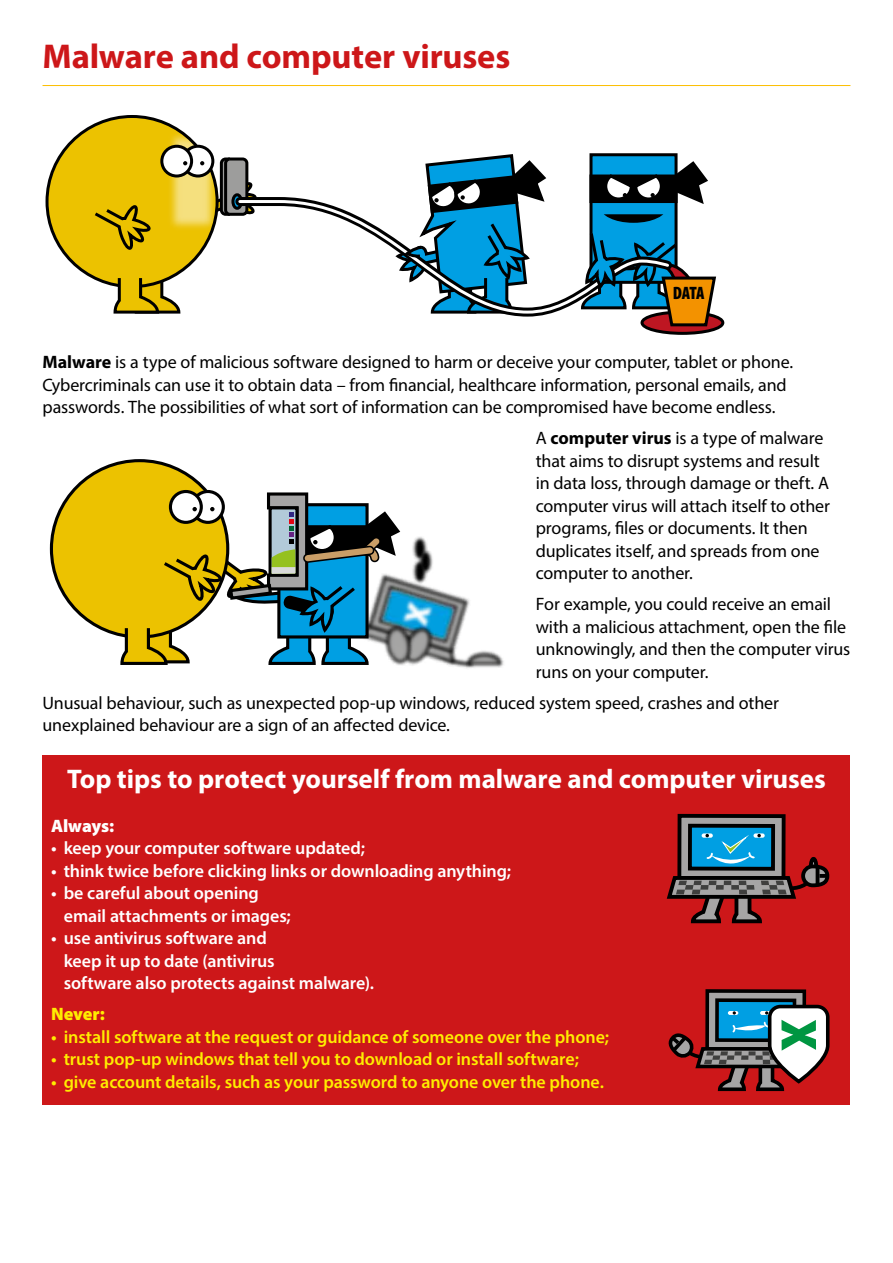
<style>
.page{position:relative;width:893px;height:1263px;background:#fff}
.page>*{position:absolute;margin:0;border:0;box-sizing:border-box;transform-origin:0 0}
.Section_heading{font:700 34.5px "Myriad Pro";letter-spacing:-.005em;color:#cd1719}
.Subheading{font:700 27px "Myriad Pro";letter-spacing:-.005em;color:#fff}
.t1{font:18px/22.5px "Myriad Pro";letter-spacing:-.01em;color:#000}
.t2{font:600 18px/22.5px "Myriad Pro";letter-spacing:-.005em;color:#fff}
.t3{font:600 18px "Myriad Pro";letter-spacing:-.005em;color:#ffed00}
.t4{font:900 18px "Myriad Pro";letter-spacing:-.005em;color:#fff}
.t5{font:900 18px "Myriad Pro";letter-spacing:-.005em;color:#ffed00}
.t6{font:900 condensed 18px "Myriad Pro";color:#000}
.s1{font-weight:700}
</style>
<div class="page">
<hr style="left:43px;top:85px;width:807px;height:1px;background:#fcbf00">
<div style="left:43px;top:755px;width:807px;height:52px;background:#cd1719"></div>
<div style="left:43px;top:805px;width:807px;height:44px;background:#cd1719"></div>
<div style="left:43px;top:828px;width:807px;height:43px;background:#cd1719"></div>
<div style="left:43px;top:850px;width:807px;height:44px;background:#cd1719"></div>
<div style="left:43px;top:873px;width:807px;height:66px;background:#cd1719"></div>
<div style="left:43px;top:918px;width:807px;height:88px;background:#cd1719"></div>
<div style="left:43px;top:994px;width:807px;height:43px;background:#cd1719"></div>
<div style="left:43px;top:1016px;width:807px;height:44px;background:#cd1719"></div>
<div style="left:43px;top:1039px;width:807px;height:43px;background:#cd1719"></div>
<div style="left:43px;top:1061px;width:807px;height:44px;background:#cd1719"></div>
<div style="left:47px;top:116px;width:170px;height:171px;background:#ecc200;border-radius:50%"></div>
<img style="left:121px;top:118px;width:95px;height:157px">
<svg style="left:183px;top:146px;width:30px;height:30px"></svg>
<div style="left:182px;top:145px;width:32px;height:32px;border:3px solid #000;border-radius:50%"></div>
<div style="left:162px;top:146px;width:30px;height:30px;background:#fff;border-radius:50%"></div>
<div style="left:160px;top:145px;width:33px;height:32px;border:3px solid #000;border-radius:50%"></div>
<svg style="left:183px;top:161px;width:4px;height:4px"></svg>
<svg style="left:642px;top:312px;width:81px;height:21px"></svg>
<div style="left:640px;top:311px;width:84px;height:24px;border:3px solid #000;border-radius:50%"></div>
<div style="left:591px;top:155px;width:85px;height:127px;background:#009fe3"></div>
<div style="left:589px;top:153px;width:88px;height:131px;border:3px solid #000"></div>
<svg style="left:95px;top:202px;width:58px;height:47px"></svg>
<svg style="left:200px;top:156px;width:53px;height:63px;background:#999274"></svg>
<svg style="left:112px;top:275px;width:69px;height:39px"></svg>
<div style="left:591px;top:176px;width:85px;height:26px;background:#000"></div>
<div style="left:589px;top:174px;width:88px;height:29px;border:3px solid #000"></div>
<svg style="left:603px;top:159px;width:105px;height:48px"></svg>
<svg style="left:231px;top:193px;width:445px;height:124px"></svg>
<svg style="left:237px;top:199px;width:433px;height:116px"></svg>
<svg style="left:395px;top:154px;width:154px;height:161px"></svg>
<svg style="left:604px;top:214px;width:59px;height:9px"></svg>
<svg style="left:579px;top:230px;width:139px;height:98px"></svg>
<img style="left:403px;top:637px;width:8px;height:28px">
<img style="left:403px;top:615px;width:8px;height:12px">
<img style="left:403px;top:536px;width:59px;height:79px">
<img style="left:411px;top:597px;width:93px;height:72px">
<div style="left:51px;top:461px;width:177px;height:176px;background:#ecc200;border-radius:50%"></div>
<div style="left:191px;top:490px;width:34px;height:34px;border:3px solid #000;border-radius:50%"></div>
<div style="left:169px;top:490px;width:34px;height:34px;border:3px solid #000;border-radius:50%"></div>
<svg style="left:119px;top:491px;width:284px;height:175px"></svg>
<div style="left:679px;top:816px;width:105px;height:62px;background:#a6a5a5"></div>
<div style="left:677px;top:814px;width:109px;height:66px;border:4px solid #000"></div>
<div style="left:690px;top:826px;width:83px;height:43px;background:#009fe3"></div>
<div style="left:688px;top:824px;width:87px;height:47px;border:4px solid #000"></div>
<div style="left:801px;top:864px;width:28px;height:23px;border:4px solid #000;border-radius:9px"></div>
<svg style="left:666px;top:832px;width:161px;height:92px"></svg>
<div style="left:707px;top:991px;width:97px;height:58px;background:#a6a5a5"></div>
<div style="left:705px;top:989px;width:101px;height:62px;border:4px solid #000"></div>
<div style="left:715px;top:998px;width:81px;height:44px;border:4px solid #000"></div>
<svg style="left:668px;top:1003px;width:162px;height:89px"></svg>
<h2 class="Section_heading" style="left:43px;top:34px;width:469px">Malware and computer viruses</h2>
<p class="t6" style="left:673px;top:282px;width:33px">DATA</p>
<p class="t1" style="left:43px;top:351px;width:752px"><span class="s1">Malware</span> is a type of malicious software designed to harm or deceive your computer, tablet or phone.<br>Cybercriminals can use it to obtain data – from financial, healthcare information, personal emails, and passwords. The possibilities of what sort of information can be compromised have become endless.</p>
<p class="t1" style="left:536px;top:427px;width:296px">A <span class="s1">computer virus</span> is a type of malware that aims to disrupt systems and result in data loss, through damage or theft. A computer virus will attach itself to other programs, files or documents. It then duplicates itself, and spreads from one computer to another.</p>
<p class="t1" style="left:536px;top:593px;width:316px">For example, you could receive an email with a malicious attachment, open the file unknowingly, and then the computer virus runs on your computer.</p>
<p class="t1" style="left:43px;top:691px;width:738px">Unusual behaviour, such as unexpected pop-up windows, reduced system speed, crashes and other unexplained behaviour are a sign of an affected device.</p>
<h3 class="Subheading" style="left:67px;top:761px;width:760px">Top tips to protect yourself from malware and computer viruses</h3>
<p class="t4" style="left:51px;top:813px;width:65px">Always:</p>
<p class="t2" style="left:51px;top:836px;width:316px">• keep your computer software updated;</p>
<p class="t2" style="left:51px;top:859px;width:461px">• think twice before clicking links or downloading anything;</p>
<p class="t2" style="left:64px;top:881px;width:228px;text-indent:-13px">• be careful about opening email attachments or images;</p>
<p class="t2" style="left:64px;top:926px;width:312px;text-indent:-13px">• use antivirus software and<br>keep it up to date (antivirus<br>software also protects against malware).</p>
<p class="t5" style="left:51px;top:1002px;width:55px">Never:</p>
<p class="t3" style="left:51px;top:1025px;width:559px">• install software at the request or guidance of someone over the phone;</p>
<p class="t3" style="left:51px;top:1047px;width:529px">• trust pop-up windows that tell you to download or install software;</p>
<p class="t3" style="left:51px;top:1070px;width:554px">• give account details, such as your password to anyone over the phone.</p>
</div>
